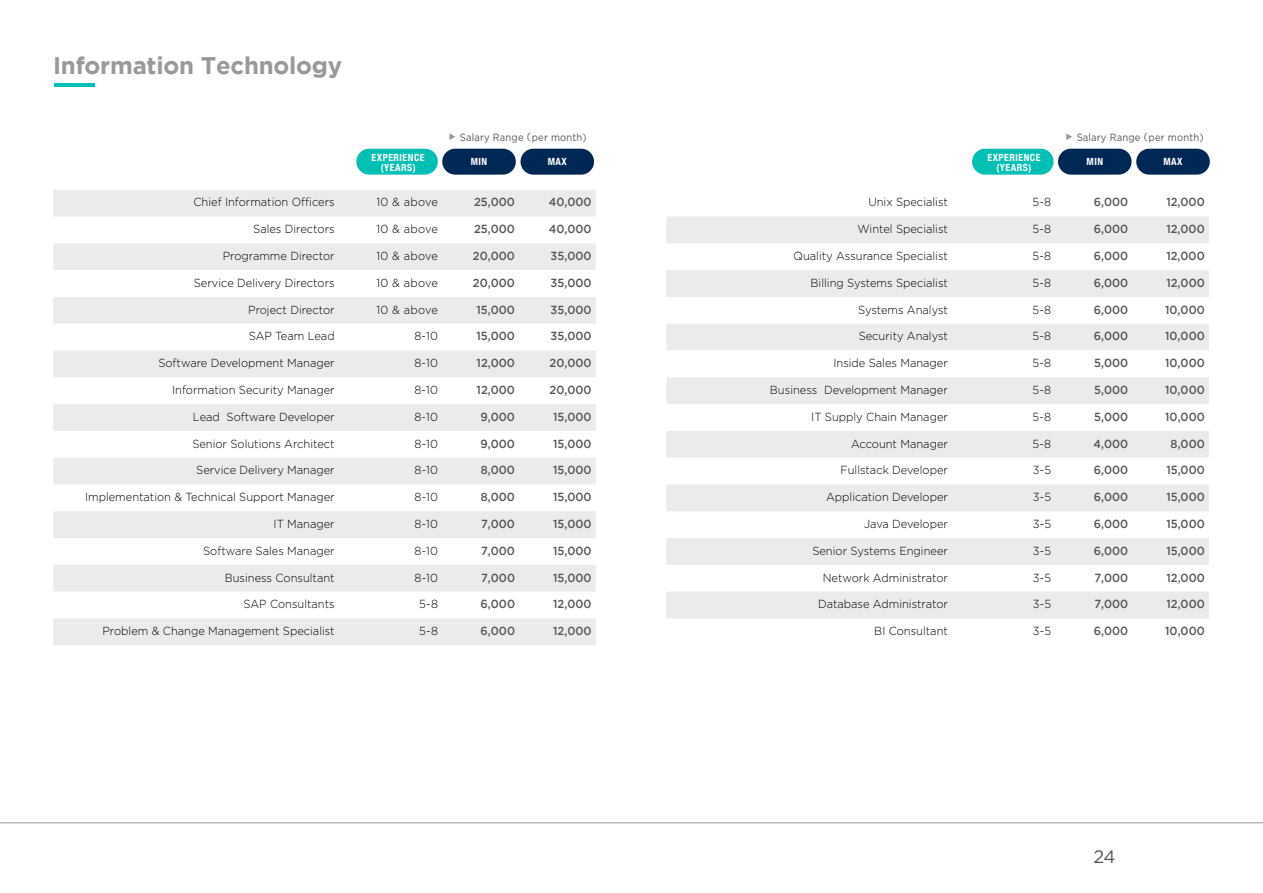
<style>
.page{position:relative;width:1263px;height:893px;background:#fff}
.page>*{position:absolute;margin:0;border:0;box-sizing:border-box;transform-origin:0 0}
.t1{font:700 24px "Gotham";letter-spacing:-.01em;color:#97999b}
.t2{font:18px "Gotham";color:#53565a}
.t3{font:300 11.7px "Gotham";color:#000;scale:.95 1}
.t4{font:500 11.7px "Gotham";color:#53565a;scale:.95 1}
.t5{font:10.5px "Gotham";letter-spacing:.02em;color:#53565a;scale:.9 1}
.t6{font:700 condensed 9.9px/10.2px "Helvetica Neue";letter-spacing:.05em;color:#fff;text-align:center}
</style>
<div class="page">
<svg style="left:53px;top:190px;width:543px;height:455px;fill:#ebebec"></svg>
<svg style="left:666px;top:217px;width:543px;height:401px;fill:#ebebec"></svg>
<hr style="left:54px;top:83px;width:40px;height:3px;background:#00bfb3">
<svg style="left:449px;top:133px;width:6px;height:7px"></svg>
<svg style="left:1066px;top:133px;width:6px;height:7px"></svg>
<div style="left:520px;top:149px;width:74px;height:26px;background:#002855;border-radius:13px"></div>
<div style="left:1136px;top:149px;width:74px;height:26px;background:#002855;border-radius:13px"></div>
<div style="left:442px;top:149px;width:74px;height:26px;background:#002855;border-radius:13px"></div>
<div style="left:1058px;top:149px;width:73px;height:26px;background:#002855;border-radius:13px"></div>
<div style="left:356px;top:149px;width:82px;height:26px;background:#00bfb3;border-radius:13px"></div>
<div style="left:972px;top:149px;width:81px;height:26px;background:#00bfb3;border-radius:13px"></div>
<hr style="left:0;top:822px;width:1263px;height:1px;background:#6d6e71">
<h1 class="t1" style="left:53px;top:51px;width:291px">Information Technology</h1>
<p class="t5" style="left:460px;top:131px;width:142px">Salary Range (per month)</p>
<p class="t5" style="left:1077px;top:131px;width:142px">Salary Range (per month)</p>
<p class="t6" style="left:471px;top:156px;width:18px">MIN</p>
<p class="t6" style="left:548px;top:156px;width:21px">MAX</p>
<p class="t6" style="left:1086px;top:156px;width:18px">MIN</p>
<p class="t6" style="left:1163px;top:156px;width:21px">MAX</p>
<p class="t6" style="left:372px;top:151px;width:55px">EXPERIENCE (YEARS)</p>
<p class="t6" style="left:987px;top:151px;width:55px">EXPERIENCE (YEARS)</p>
<p class="t3" style="left:193px;top:196px;width:150px">Chief Information Officers</p>
<p class="t3" style="left:376px;top:196px;width:66px">10 &amp; above</p>
<p class="t4" style="left:474px;top:196px;width:45px">25,000</p>
<p class="t4" style="left:549px;top:196px;width:46px">40,000</p>
<p class="t3" style="left:253px;top:223px;width:87px">Sales Directors</p>
<p class="t3" style="left:376px;top:223px;width:66px">10 &amp; above</p>
<p class="t4" style="left:474px;top:222px;width:45px">25,000</p>
<p class="t4" style="left:549px;top:222px;width:46px">40,000</p>
<p class="t3" style="left:223px;top:249px;width:119px">Programme Director</p>
<p class="t3" style="left:376px;top:249px;width:66px">10 &amp; above</p>
<p class="t4" style="left:473px;top:249px;width:46px">20,000</p>
<p class="t4" style="left:551px;top:249px;width:45px">35,000</p>
<p class="t3" style="left:194px;top:276px;width:150px">Service Delivery Directors</p>
<p class="t3" style="left:376px;top:276px;width:66px">10 &amp; above</p>
<p class="t4" style="left:473px;top:276px;width:46px">20,000</p>
<p class="t4" style="left:551px;top:276px;width:45px">35,000</p>
<p class="t3" style="left:248px;top:303px;width:92px">Project Director</p>
<p class="t3" style="left:376px;top:303px;width:66px">10 &amp; above</p>
<p class="t4" style="left:476px;top:303px;width:42px">15,000</p>
<p class="t4" style="left:551px;top:303px;width:45px">35,000</p>
<p class="t3" style="left:249px;top:330px;width:92px">SAP Team Lead</p>
<p class="t3" style="left:414px;top:330px;width:26px">8-10</p>
<p class="t4" style="left:476px;top:330px;width:42px">15,000</p>
<p class="t4" style="left:551px;top:330px;width:45px">35,000</p>
<p class="t3" style="left:158px;top:357px;width:187px">Software Development Manager</p>
<p class="t3" style="left:414px;top:357px;width:26px">8-10</p>
<p class="t4" style="left:477px;top:356px;width:42px">12,000</p>
<p class="t4" style="left:549px;top:356px;width:46px">20,000</p>
<p class="t3" style="left:172px;top:383px;width:173px">Information Security Manager</p>
<p class="t3" style="left:414px;top:383px;width:26px">8-10</p>
<p class="t4" style="left:477px;top:383px;width:42px">12,000</p>
<p class="t4" style="left:549px;top:383px;width:46px">20,000</p>
<p class="t3" style="left:193px;top:410px;width:151px">Lead Software Developer</p>
<p class="t3" style="left:414px;top:410px;width:26px">8-10</p>
<p class="t4" style="left:481px;top:410px;width:38px">9,000</p>
<p class="t4" style="left:553px;top:410px;width:42px">15,000</p>
<p class="t3" style="left:192px;top:437px;width:151px">Senior Solutions Architect</p>
<p class="t3" style="left:414px;top:437px;width:26px">8-10</p>
<p class="t4" style="left:481px;top:437px;width:38px">9,000</p>
<p class="t4" style="left:553px;top:437px;width:42px">15,000</p>
<p class="t3" style="left:196px;top:464px;width:147px">Service Delivery Manager</p>
<p class="t3" style="left:414px;top:464px;width:26px">8-10</p>
<p class="t4" style="left:481px;top:463px;width:37px">8,000</p>
<p class="t4" style="left:553px;top:463px;width:42px">15,000</p>
<p class="t3" style="left:85px;top:491px;width:264px">Implementation &amp; Technical Support Manager</p>
<p class="t3" style="left:414px;top:491px;width:26px">8-10</p>
<p class="t4" style="left:481px;top:490px;width:37px">8,000</p>
<p class="t4" style="left:553px;top:490px;width:42px">15,000</p>
<p class="t3" style="left:274px;top:517px;width:66px">IT Manager</p>
<p class="t3" style="left:414px;top:517px;width:26px">8-10</p>
<p class="t4" style="left:481px;top:517px;width:37px">7,000</p>
<p class="t4" style="left:553px;top:517px;width:42px">15,000</p>
<p class="t3" style="left:203px;top:544px;width:140px">Software Sales Manager</p>
<p class="t3" style="left:414px;top:544px;width:26px">8-10</p>
<p class="t4" style="left:481px;top:544px;width:37px">7,000</p>
<p class="t4" style="left:553px;top:544px;width:42px">15,000</p>
<p class="t3" style="left:225px;top:571px;width:117px">Business Consultant</p>
<p class="t3" style="left:414px;top:571px;width:26px">8-10</p>
<p class="t4" style="left:481px;top:571px;width:37px">7,000</p>
<p class="t4" style="left:553px;top:571px;width:42px">15,000</p>
<p class="t3" style="left:243px;top:598px;width:98px">SAP Consultants</p>
<p class="t3" style="left:419px;top:598px;width:21px">5-8</p>
<p class="t4" style="left:481px;top:597px;width:38px">6,000</p>
<p class="t4" style="left:553px;top:597px;width:42px">12,000</p>
<p class="t3" style="left:103px;top:625px;width:246px">Problem &amp; Change Management Specialist</p>
<p class="t3" style="left:419px;top:625px;width:21px">5-8</p>
<p class="t4" style="left:481px;top:624px;width:38px">6,000</p>
<p class="t4" style="left:553px;top:624px;width:42px">12,000</p>
<p class="t3" style="left:868px;top:196px;width:85px">Unix Specialist</p>
<p class="t3" style="left:1032px;top:196px;width:21px">5-8</p>
<p class="t4" style="left:1094px;top:196px;width:38px">6,000</p>
<p class="t4" style="left:1166px;top:196px;width:42px">12,000</p>
<p class="t3" style="left:857px;top:223px;width:97px">Wintel Specialist</p>
<p class="t3" style="left:1032px;top:223px;width:21px">5-8</p>
<p class="t4" style="left:1094px;top:222px;width:38px">6,000</p>
<p class="t4" style="left:1166px;top:222px;width:42px">12,000</p>
<p class="t3" style="left:794px;top:249px;width:164px">Quality Assurance Specialist</p>
<p class="t3" style="left:1032px;top:249px;width:21px">5-8</p>
<p class="t4" style="left:1094px;top:249px;width:38px">6,000</p>
<p class="t4" style="left:1166px;top:249px;width:42px">12,000</p>
<p class="t3" style="left:811px;top:276px;width:146px">Billing Systems Specialist</p>
<p class="t3" style="left:1032px;top:276px;width:21px">5-8</p>
<p class="t4" style="left:1094px;top:276px;width:38px">6,000</p>
<p class="t4" style="left:1166px;top:276px;width:42px">12,000</p>
<p class="t3" style="left:858px;top:303px;width:96px">Systems Analyst</p>
<p class="t3" style="left:1032px;top:303px;width:21px">5-8</p>
<p class="t4" style="left:1094px;top:303px;width:38px">6,000</p>
<p class="t4" style="left:1165px;top:303px;width:43px">10,000</p>
<p class="t3" style="left:859px;top:330px;width:95px">Security Analyst</p>
<p class="t3" style="left:1032px;top:330px;width:21px">5-8</p>
<p class="t4" style="left:1094px;top:330px;width:38px">6,000</p>
<p class="t4" style="left:1165px;top:330px;width:43px">10,000</p>
<p class="t3" style="left:833px;top:357px;width:122px">Inside Sales Manager</p>
<p class="t3" style="left:1032px;top:357px;width:21px">5-8</p>
<p class="t4" style="left:1094px;top:356px;width:37px">5,000</p>
<p class="t4" style="left:1165px;top:356px;width:43px">10,000</p>
<p class="t3" style="left:770px;top:383px;width:189px">Business Development Manager</p>
<p class="t3" style="left:1032px;top:383px;width:21px">5-8</p>
<p class="t4" style="left:1094px;top:383px;width:37px">5,000</p>
<p class="t4" style="left:1165px;top:383px;width:43px">10,000</p>
<p class="t3" style="left:811px;top:410px;width:145px">IT Supply Chain Manager</p>
<p class="t3" style="left:1032px;top:410px;width:21px">5-8</p>
<p class="t4" style="left:1094px;top:410px;width:37px">5,000</p>
<p class="t4" style="left:1165px;top:410px;width:43px">10,000</p>
<p class="t3" style="left:851px;top:437px;width:103px">Account Manager</p>
<p class="t3" style="left:1032px;top:437px;width:21px">5-8</p>
<p class="t4" style="left:1093px;top:437px;width:38px">4,000</p>
<p class="t4" style="left:1171px;top:437px;width:37px">8,000</p>
<p class="t3" style="left:840px;top:464px;width:115px">Fullstack Developer</p>
<p class="t3" style="left:1033px;top:464px;width:21px">3-5</p>
<p class="t4" style="left:1094px;top:463px;width:38px">6,000</p>
<p class="t4" style="left:1166px;top:463px;width:42px">15,000</p>
<p class="t3" style="left:826px;top:491px;width:130px">Application Developer</p>
<p class="t3" style="left:1033px;top:491px;width:21px">3-5</p>
<p class="t4" style="left:1094px;top:490px;width:38px">6,000</p>
<p class="t4" style="left:1166px;top:490px;width:42px">15,000</p>
<p class="t3" style="left:864px;top:517px;width:90px">Java Developer</p>
<p class="t3" style="left:1033px;top:517px;width:21px">3-5</p>
<p class="t4" style="left:1094px;top:517px;width:38px">6,000</p>
<p class="t4" style="left:1166px;top:517px;width:42px">15,000</p>
<p class="t3" style="left:812px;top:544px;width:144px">Senior Systems Engineer</p>
<p class="t3" style="left:1033px;top:544px;width:21px">3-5</p>
<p class="t4" style="left:1094px;top:544px;width:38px">6,000</p>
<p class="t4" style="left:1166px;top:544px;width:42px">15,000</p>
<p class="t3" style="left:823px;top:571px;width:133px">Network Administrator</p>
<p class="t3" style="left:1033px;top:571px;width:21px">3-5</p>
<p class="t4" style="left:1094px;top:571px;width:37px">7,000</p>
<p class="t4" style="left:1166px;top:571px;width:42px">12,000</p>
<p class="t3" style="left:818px;top:598px;width:138px">Database Administrator</p>
<p class="t3" style="left:1033px;top:598px;width:21px">3-5</p>
<p class="t4" style="left:1094px;top:597px;width:37px">7,000</p>
<p class="t4" style="left:1166px;top:597px;width:42px">12,000</p>
<p class="t3" style="left:874px;top:625px;width:79px">BI Consultant</p>
<p class="t3" style="left:1033px;top:625px;width:21px">3-5</p>
<p class="t4" style="left:1094px;top:624px;width:38px">6,000</p>
<p class="t4" style="left:1165px;top:624px;width:43px">10,000</p>
<h2 class="t2" style="left:1093px;top:847px;width:24px">24</h2>
</div>
